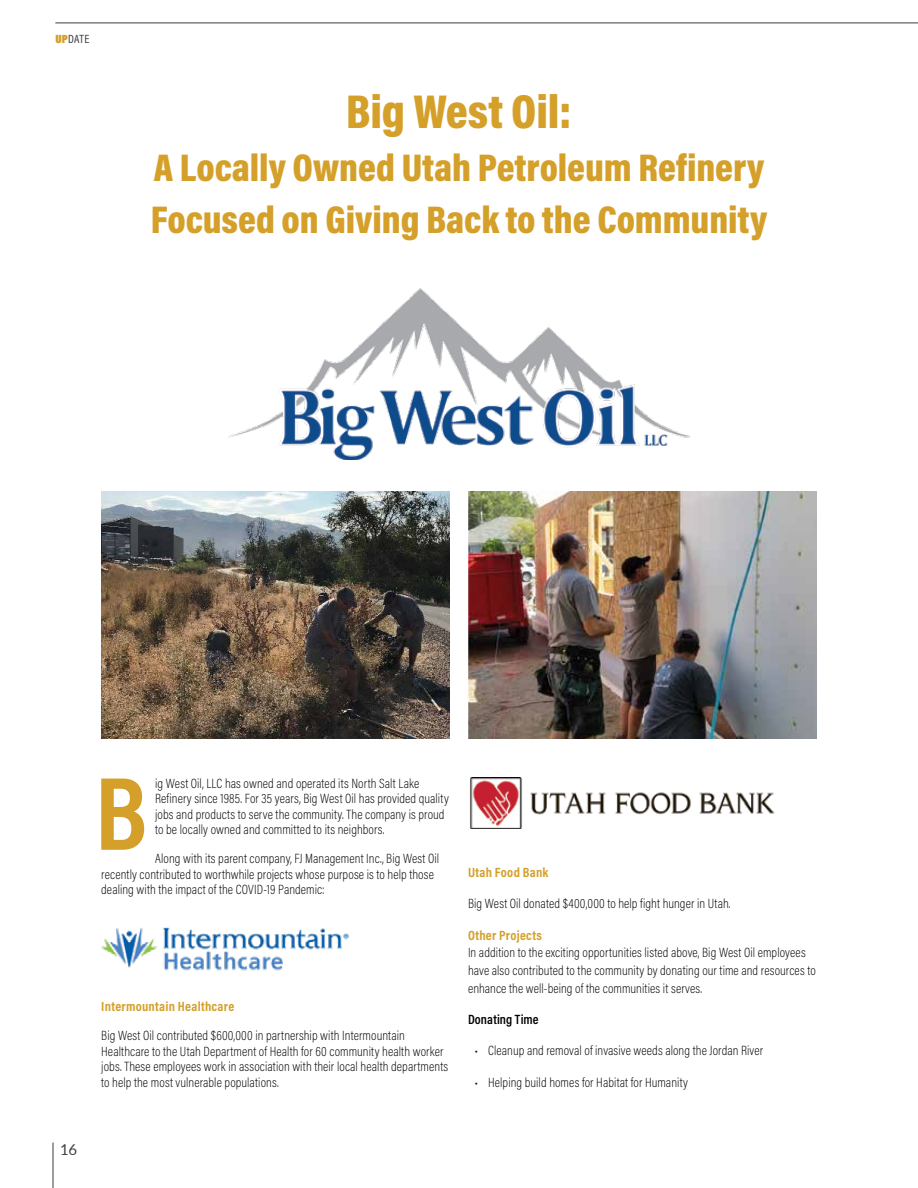
<style>
.page{position:relative;width:918px;height:1188px;background:#fff}
.page>*{position:absolute;margin:0;border:0;box-sizing:border-box;transform-origin:0 0}
.t1{font:700 105.3px "Acumin Pro Cond";color:#d4a02a}
.t2{font:900 48px "Acumin Pro Cond";letter-spacing:-.005em;color:#d4a02a}
.t3{font:900 39px/52.5px "Acumin Pro Cond";color:#d4a02a}
.t4{font:15px "Lato";color:#3e3e3e}
.t5{font:200 13.5px/15.6px "Acumin Pro Cond";letter-spacing:.005em;color:#000}
.t6{font:700 13.5px "Acumin Pro Cond";letter-spacing:.02em;color:#d4a02a}
.t7{font:600 13.5px "Acumin Pro Cond";letter-spacing:.01em;color:#000}
.t8{font:12px "Acumin Pro Cond";color:#3e3e3e}
.s1{font-weight:900;color:#d4a02a}
</style>
<div class="page">
<img style="left:101px;top:927px;width:248px;height:44px">
<img style="left:470px;top:778px;width:305px;height:51px">
<img style="left:228px;top:289px;width:462px;height:171px">
<img style="left:468px;top:492px;width:349px;height:246px">
<img style="left:101px;top:492px;width:349px;height:246px">
<hr style="left:55px;top:23px;width:863px;height:1px;background:#3e3e3e">
<hr style="left:53px;top:1142px;width:1px;height:46px;background:#3e3e3e">
<p class="t8" style="left:55px;top:31px;width:36px"><span class="s1">UP</span>DATE</p>
<h2 class="t2" style="left:346px;top:81px;width:227px">Big West Oil:</h2>
<h3 class="t3" style="left:151px;top:140px;width:618px">A Locally Owned Utah Petroleum Refinery<br>Focused on Giving Back to the Community</h3>
<p class="t4" style="left:60px;top:1138px;width:18px">16</p>
<h1 class="t1" style="left:95px;top:744px;width:54px">B</h1>
<p class="t5" style="left:155px;top:775px;width:295px">ig West Oil, LLC has owned and operated its North Salt Lake Refinery since 1985. For 35 years, Big West Oil has provided quality jobs and products to serve the community. The company is proud to be locally owned and committed to its neighbors.</p>
<p class="t5" style="left:101px;top:851px;width:339px;text-indent:54px">Along with its parent company, FJ Management Inc., Big West Oil recently contributed to worthwhile projects whose purpose is to help those dealing with the impact of the COVID-19 Pandemic:</p>
<p class="t6" style="left:101px;top:997px;width:135px">Intermountain Healthcare</p>
<p class="t5" style="left:101px;top:1027px;width:348px">Big West Oil contributed $600,000 in partnership with Intermountain Healthcare to the Utah Department of Health for 60 community health worker jobs. These employees work in association with their local health departments to help the most vulnerable populations.</p>
<p class="t6" style="left:468px;top:864px;width:82px">Utah Food Bank</p>
<p class="t5" style="left:468px;top:896px;width:264px">Big West Oil donated $400,000 to help fight hunger in Utah.</p>
<p class="t6" style="left:468px;top:926px;width:75px">Other Projects</p>
<p class="t5" style="left:468px;top:944px;width:349px;line-height:17.7px">In addition to the exciting opportunities listed above, Big West Oil employees have also contributed to the community by donating our time and resources to enhance the well-being of the communities it serves.</p>
<p class="t7" style="left:468px;top:1011px;width:72px">Donating Time</p>
<p class="t5" style="left:475px;top:1043px;width:290px">• Cleanup and removal of invasive weeds along the Jordan River</p>
<p class="t5" style="left:475px;top:1074px;width:215px">• Helping build homes for Habitat for Humanity</p>
</div>
